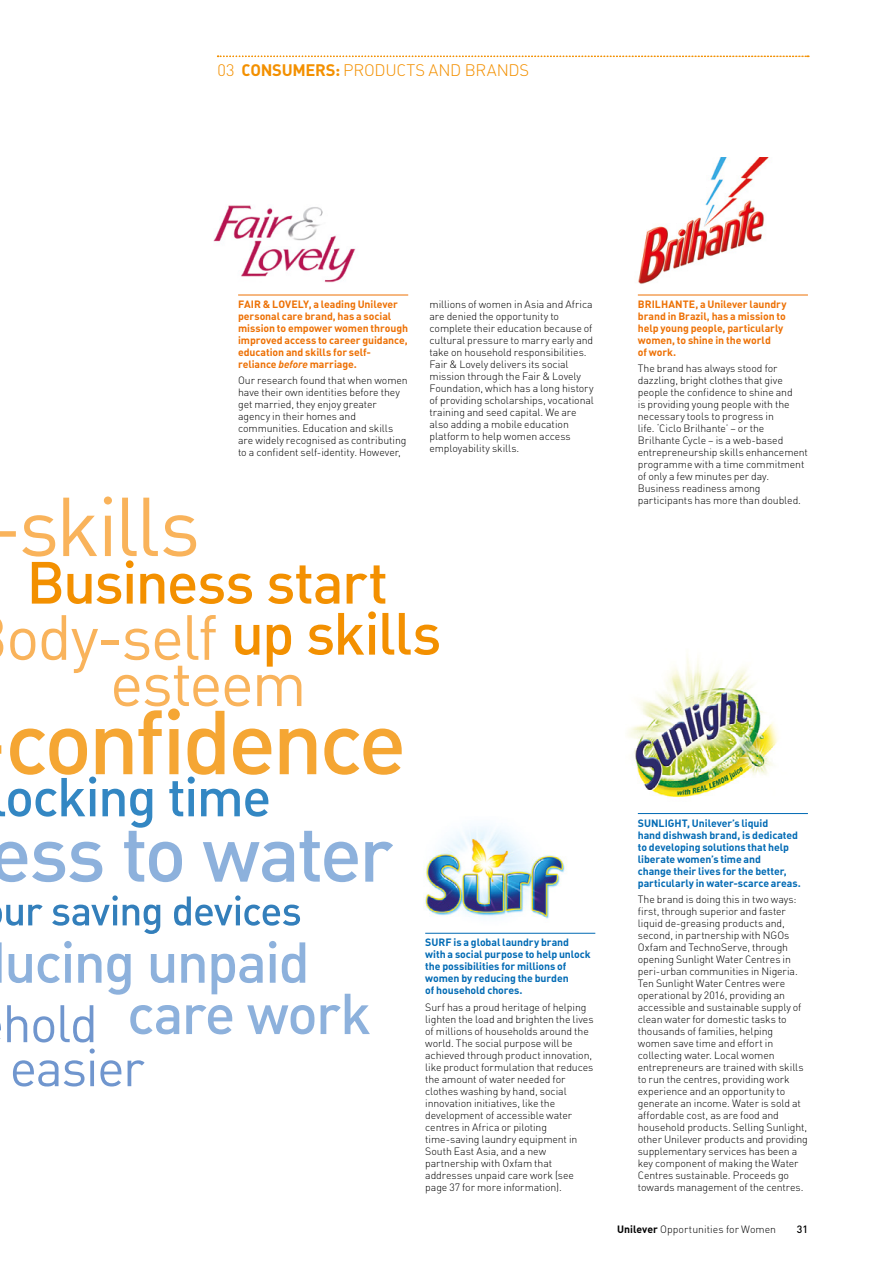
<style>
.page{position:relative;width:893px;height:1263px;background:#fff}
.page>*{position:absolute;margin:0;border:0;box-sizing:border-box;transform-origin:0 0}
.t1{font:300 16.5px "DIN Pro";letter-spacing:-.01em;color:#f39000}
.Secondary_info_graph{font:300 10.5px/12px "DIN Pro";letter-spacing:-.005em;color:#000}
.Info_graphic_caption{font:700 10.5px/12px "DIN Pro";letter-spacing:-.005em;color:#006ab4}
.Info_graphic_caption-2{font:700 10.5px/12px "DIN Pro";letter-spacing:-.005em;color:#ed7004}
.t2{font:500 10.5px "DIN Pro";color:#000}
.s1{font-weight:700}
.s2{font-style:italic}
</style>
<div class="page">
<img style="left:213px;top:205px;width:143px;height:78px">
<hr style="left:238px;top:295px;width:170px;height:1px;background:#ed7004">
<img style="left:637px;top:158px;width:136px;height:138px">
<hr style="left:638px;top:295px;width:170px;height:1px;background:#ed7004">
<svg style="left:0;top:496px;width:385px;height:108px"></svg>
<svg style="left:7px;top:1005px;width:20px;height:37px"></svg>
<svg style="left:33px;top:1016px;width:21px;height:26px"></svg>
<svg style="left:60px;top:1005px;width:33px;height:37px"></svg>
<svg style="left:13px;top:1048px;width:132px;height:38px"></svg>
<svg style="left:0;top:941px;width:305px;height:54px"></svg>
<svg style="left:130px;top:1005px;width:49px;height:29px"></svg>
<svg style="left:186px;top:1005px;width:46px;height:29px"></svg>
<svg style="left:247px;top:1005px;width:67px;height:29px"></svg>
<svg style="left:321px;top:994px;width:49px;height:40px"></svg>
<svg style="left:0;top:895px;width:300px;height:39px"></svg>
<svg style="left:0;top:611px;width:439px;height:271px"></svg>
<img style="left:413px;top:816px;width:153px;height:103px">
<hr style="left:425px;top:933px;width:170px;height:1px;background:#006ab4">
<img style="left:627px;top:656px;width:151px;height:141px">
<hr style="left:638px;top:813px;width:170px;height:1px;background:#006ab4">
<svg style="left:218px;top:56px;width:591px;height:1px"></svg>
<h1 class="t1" style="left:218px;top:58px;width:313px">03 <span class="s1">CONSUMERS:</span> PRODUCTS AND BRANDS</h1>
<p class="Info_graphic_caption-2" style="left:238px;top:297px;width:171px">FAIR &amp; LOVELY, a leading Unilever personal care brand, has a social mission to empower women through improved access to career guidance, education and skills for self&shy;reliance <span class="s2">before</span> marriage.</p>
<p class="Secondary_info_graph" style="left:238px;top:373px;width:171px">Our research found that when women have their own identities before they get married, they enjoy greater agency in their homes and communities. Education and skills are widely recognised as contributing to a confident self-identity. However,</p>
<p class="Secondary_info_graph" style="left:429px;top:297px;width:166px">millions of women in Asia and Africa are denied the opportunity to complete their education because of cultural pressure to marry early and take on household responsibilities.<br>Fair &amp; Lovely delivers its social mission through the Fair &amp; Lovely Foundation, which has a long history of providing scholarships, vocational training and seed capital. We are also adding a mobile education platform to help women access employability skills.</p>
<p class="Info_graphic_caption-2" style="left:638px;top:297px;width:150px">BRILHANTE, a Unilever laundry brand in Brazil, has a mission to help young people, particularly women, to shine in the world<br>of work.</p>
<p class="Secondary_info_graph" style="left:638px;top:361px;width:172px">The brand has always stood for dazzling, bright clothes that give people the confidence to shine and<br>is providing young people with the necessary tools to progress in<br>life. ‘Ciclo Brilhante’ – or the<br>Brilhante Cycle – is a web-based entrepreneurship skills enhancement programme with a time commitment of only a few minutes per day.<br>Business readiness among participants has more than doubled.</p>
<p class="Info_graphic_caption" style="left:425px;top:935px;width:167px">SURF is a global laundry brand with a social purpose to help unlock the possibilities for millions of women by reducing the burden<br>of household chores.</p>
<p class="Secondary_info_graph" style="left:425px;top:1000px;width:170px">Surf has a proud heritage of helping lighten the load and brighten the lives of millions of households around the world. The social purpose will be achieved through product innovation, like product formulation that reduces the amount of water needed for clothes washing by hand, social innovation initiatives, like the development of accessible water centres in Africa or piloting time-saving laundry equipment in South East Asia, and a new partnership with Oxfam that addresses unpaid care work (see page 37 for more information).</p>
<p class="Info_graphic_caption" style="left:638px;top:815px;width:164px">SUNLIGHT, Unilever’s liquid<br>hand dishwash brand, is dedicated to developing solutions that help liberate women’s time and<br>change their lives for the better, particularly in water-scarce areas.</p>
<p class="Secondary_info_graph" style="left:638px;top:892px;width:172px">The brand is doing this in two ways: first, through superior and faster liquid de-greasing products and, second, in partnership with NGOs Oxfam and TechnoServe, through opening Sunlight Water Centres in peri-urban communities in Nigeria.<br>Ten Sunlight Water Centres were operational by 2016, providing an accessible and sustainable supply of clean water for domestic tasks to thousands of families, helping women save time and effort in collecting water. Local women entrepreneurs are trained with skills to run the centres, providing work experience and an opportunity to generate an income. Water is sold at affordable cost, as are food and household products. Selling Sunlight, other Unilever products and providing supplementary services has been a key component of making the Water Centres sustainable. Proceeds go towards management of the centres.</p>
<p class="Secondary_info_graph" style="left:617px;top:1222px;width:161px"><span class="s1">Unilever</span> Opportunities for Women</p>
<p class="t2" style="left:797px;top:1220px;width:13px">31</p>
</div>
